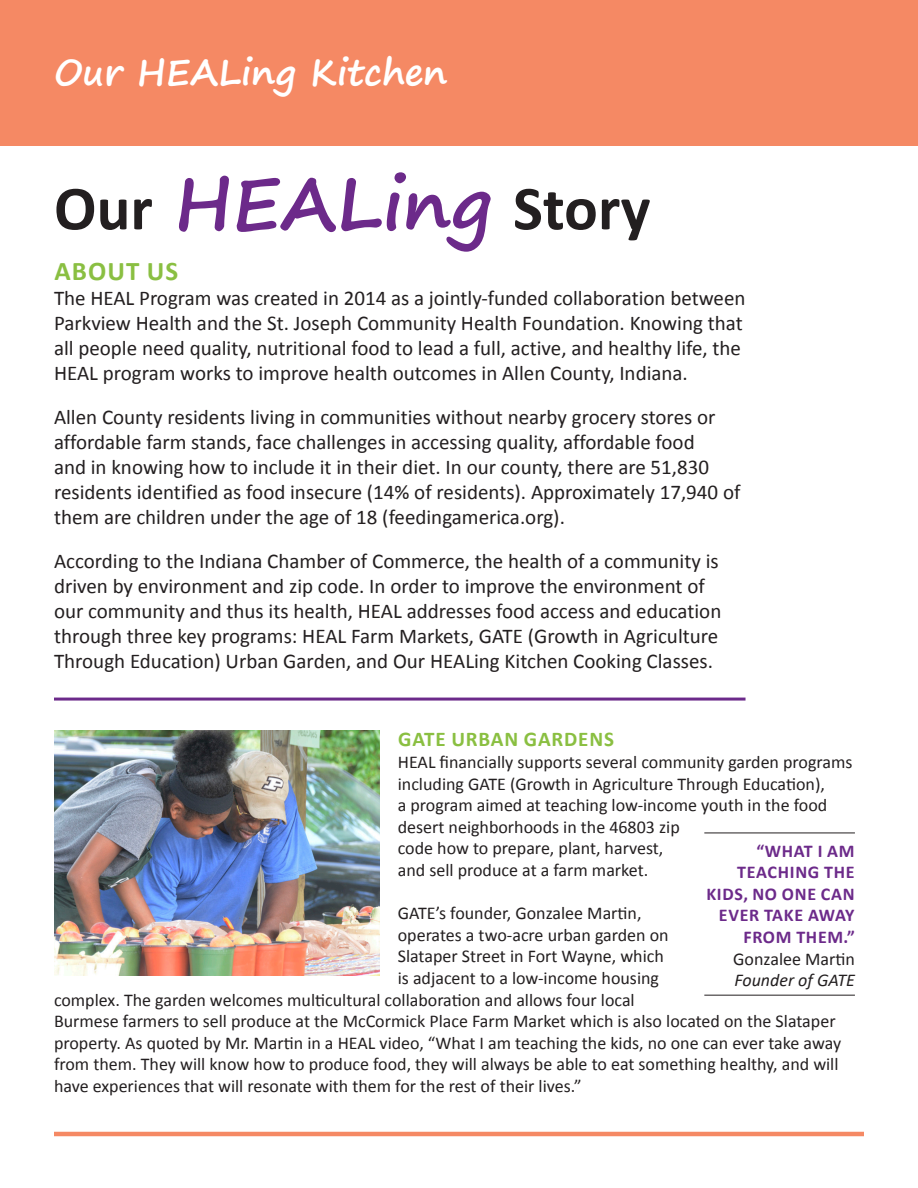
<style>
.page{position:relative;width:918px;height:1188px;background:#fff}
.page>*{position:absolute;margin:0;border:0;box-sizing:border-box;transform-origin:0 0}
.t1{font:700 63px "Calibri";color:#231f20}
.t2{font:700 36px "Segoe Print";color:#fff}
.t3{font:700 27px "Calibri";letter-spacing:.04em;color:#8abf42}
.t4{font:21px/25.2px "Calibri";color:#231f20}
.t5{font:700 21px "Calibri";letter-spacing:.04em;color:#8abf41}
.t6{font:18px/21.6px "Calibri";color:#231f20}
.t7{font:700 18px/21.6px "Calibri";letter-spacing:.04em;color:#6c2a8a;text-align:right}
.t8{font:italic 18px "Calibri";color:#231f20}
.s1{font-family:"Segoe Print";font-size:72px;color:#6c2a8a}
</style>
<div class="page">
<div style="left:0;top:0;width:918px;height:146px;background:#f58964"></div>
<hr style="left:54px;top:1132px;width:810px;height:4px;background:#f58964">
<img style="left:54px;top:731px;width:326px;height:245px">
<hr style="left:704px;top:995px;width:151px;height:1px;background:#231f20">
<hr style="left:704px;top:833px;width:151px;height:1px;background:#231f20">
<hr style="left:54px;top:698px;width:692px;height:3px;background:#6c2a8a">
<h2 class="t2" style="left:54px;top:39px;width:395px">Our HEALing Kitchen</h2>
<h1 class="t1" style="left:54px;top:164px;width:598px">Our <span class="s1">HEALing</span> Story</h1>
<p class="t3" style="left:55px;top:251px;width:125px">ABOUT US</p>
<p class="t4" style="left:54px;top:284px;width:693px">The HEAL Program was created in 2014 as a jointly-funded collaboration between Parkview Health and the St. Joseph Community Health Foundation. Knowing that all people need quality, nutritional food to lead a full, active, and healthy life, the HEAL program works to improve health outcomes in Allen County, Indiana.</p>
<p class="t4" style="left:54px;top:403px;width:688px">Allen County residents living in communities without nearby grocery stores or affordable farm stands, face challenges in accessing quality, affordable food<br>and in knowing how to include it in their diet. In our county, there are 51,830 residents identified as food insecure (14% of residents). Approximately 17,940 of them are children under the age of 18 (feedingamerica.org).</p>
<p class="t4" style="left:54px;top:547px;width:669px">According to the Indiana Chamber of Commerce, the health of a community is driven by environment and zip code. In order to improve the environment of our community and thus its health, HEAL addresses food access and education through three key programs: HEAL Farm Markets, GATE (Growth in Agriculture Through Education) Urban Garden, and Our HEALing Kitchen Cooking Classes.</p>
<p class="t5" style="left:398px;top:724px;width:217px">GATE URBAN GARDENS</p>
<p class="t6" style="left:398px;top:750px;width:456px">HEAL financially supports several community garden programs including GATE (Growth in Agriculture Through Education),<br>a program aimed at teaching low-income youth in the food desert neighborhoods in the 46803 zip<br>code how to prepare, plant, harvest,<br>and sell produce at a farm market.</p>
<p class="t6" style="left:398px;top:901px;width:245px">GATE’s founder, Gonzalee Martin,</p>
<p class="t6" style="left:398px;top:923px;width:272px">operates a two-acre urban garden on</p>
<p class="t6" style="left:398px;top:945px;width:268px">Slataper Street in Fort Wayne, which</p>
<p class="t6" style="left:398px;top:966px;width:263px">is adjacent to a low-income housing</p>
<p class="t6" style="left:54px;top:988px;width:582px">complex. The garden welcomes multicultural collaboration and allows four local</p>
<p class="t6" style="left:54px;top:1009px;width:783px">Burmese farmers to sell produce at the McCormick Place Farm Market which is also located on the Slataper</p>
<p class="t6" style="left:54px;top:1031px;width:789px">property. As quoted by Mr. Martin in a HEAL video, “What I am teaching the kids, no one can ever take away</p>
<p class="t6" style="left:54px;top:1053px;width:786px">from them. They will know how to produce food, they will always be able to eat something healthy, and will</p>
<p class="t6" style="left:54px;top:1074px;width:529px">have experiences that will resonate with them for the rest of their lives.”</p>
<p class="t7" style="left:706px;top:839px;width:150px">“WHAT I AM<br>TEACHING THE<br>KIDS, NO ONE CAN<br>EVER TAKE AWAY<br>FROM THEM.”</p>
<p class="t6" style="left:733px;top:947px;width:123px">Gonzalee Martin</p>
<p class="t8" style="left:734px;top:968px;width:122px">Founder of GATE</p>
</div>
